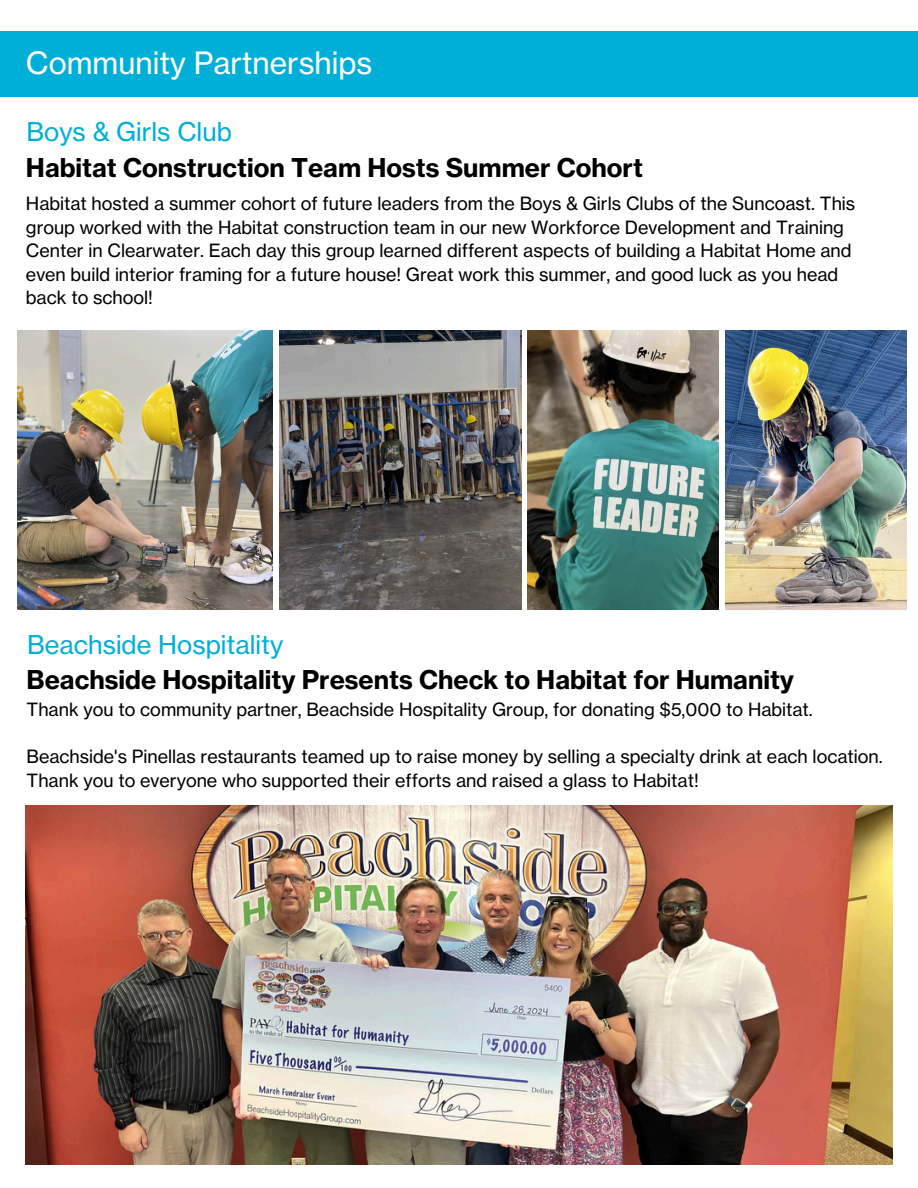
<style>
.page{position:relative;width:918px;height:1188px;background:#fff}
.page>*{position:absolute;margin:0;border:0;box-sizing:border-box;transform-origin:0 0}
.t1{font:30.3px "N Haas Grotesk TX Pro 55 Rg";color:#fff}
.t2{font:25.5px "N Haas Grotesk TX Pro 75 Bd";color:#000}
.t3{font:25.5px "N Haas Grotesk TX Pro 55 Rg";color:#00afd7}
.t4{font:18px/23.7px "N Haas Grotesk TX Pro 55 Rg";color:#000}
</style>
<div class="page">
<img style="left:18px;top:330px;width:254px;height:279px">
<div style="left:0;top:31px;width:918px;height:65px;background:#00afd7"></div>
<img style="left:279px;top:330px;width:242px;height:279px">
<img style="left:527px;top:330px;width:192px;height:279px">
<img style="left:726px;top:330px;width:180px;height:279px">
<img style="left:26px;top:806px;width:866px;height:359px">
<p class="t1" style="left:26px;top:45px;width:348px">Community Partnerships</p>
<h3 class="t3" style="left:27px;top:117px;width:207px">Boys &amp; Girls Club</h3>
<p class="t2" style="left:26px;top:151px;width:619px">Habitat Construction Team Hosts Summer Cohort</p>
<p class="t4" style="left:26px;top:192px;width:831px">Habitat hosted a summer cohort of future leaders from the Boys &amp; Girls Clubs of the Suncoast. This group worked with the Habitat construction team in our new Workforce Development and Training Center in Clearwater. Each day this group learned different aspects of building a Habitat Home and even build interior framing for a future house! Great work this summer, and good luck as you head back to school!</p>
<p class="t3" style="left:27px;top:629px;width:258px">Beachside Hospitality</p>
<p class="t2" style="left:27px;top:664px;width:769px">Beachside Hospitality Presents Check to Habitat for Humanity</p>
<h2 class="t4" style="left:27px;top:697px;width:788px">Thank you to community partner, Beachside Hospitality Group, for donating $5,000 to Habitat.</h2>
<p class="t4" style="left:27px;top:745px;width:858px">Beachside's Pinellas restaurants teamed up to raise money by selling a specialty drink at each location.<br>Thank you to everyone who supported their efforts and raised a glass to Habitat!</p>
</div>
